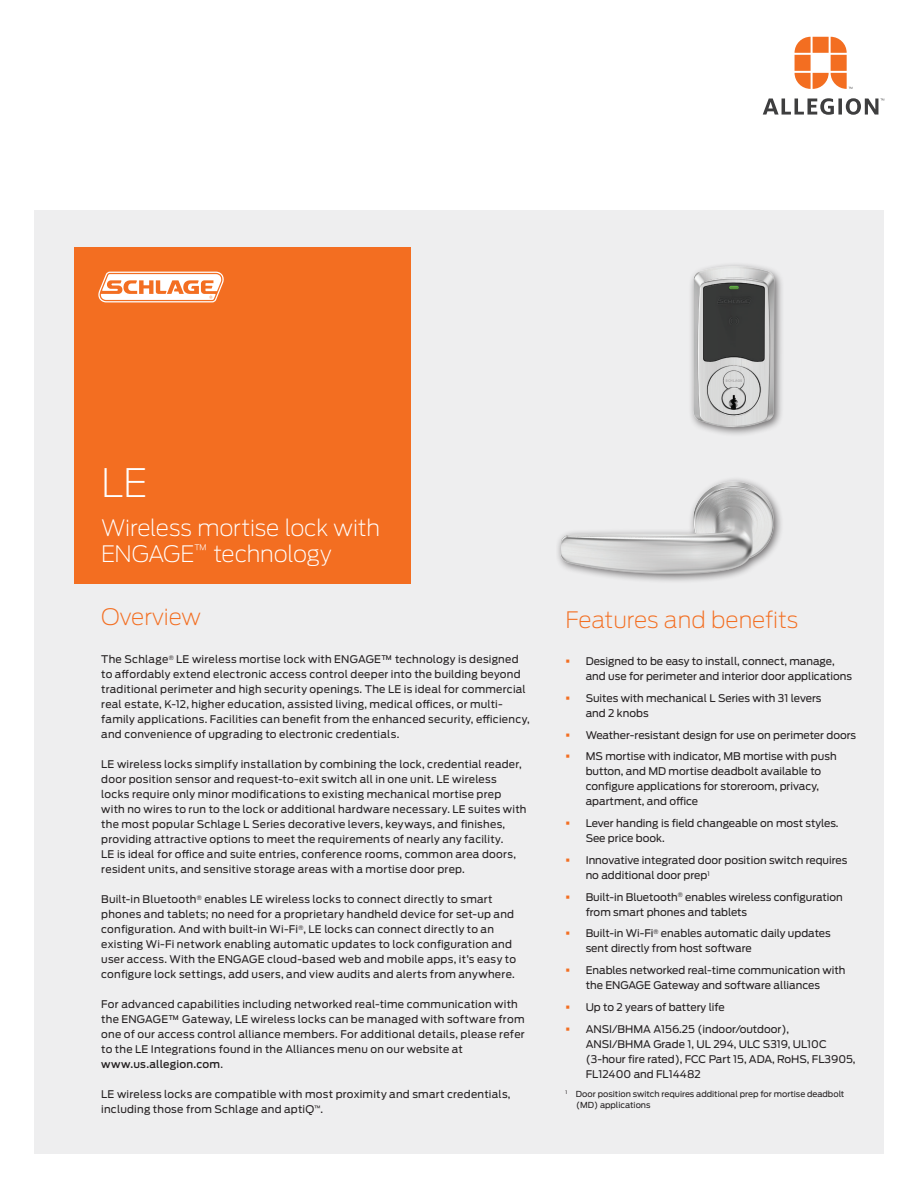
<style>
.page{position:relative;width:918px;height:1188px;background:#fff}
.page>*{position:absolute;margin:0;border:0;box-sizing:border-box;transform-origin:0 0}
.Headline_26_31pt{font:200 39px "Antenna";color:#fff}
.Headline_26_31pt-2{font:200 22.5px/25.5px "Antenna";letter-spacing:-.01em;color:#fff}
.Section_subhead_15_1{font:200 22.5px "Antenna";color:#f36e21}
.Body_text_8_5_12pt{font:10.5px/15px "Antenna";letter-spacing:.015em;color:#231f20}
.Body_text_8_5_12pt-2{font:10.5px "Antenna";letter-spacing:-.005em;color:#231f20}
.Note_with___5_5_7_5p{font:8.25px/11.2px "Antenna";color:#231f20}
.s1{font-weight:500}
.s2{color:#f36e21}
</style>
<div class="page">
<svg style="left:795px;top:37px;width:57px;height:52px"></svg>
<svg style="left:763px;top:98px;width:121px;height:17px"></svg>
<div style="left:34px;top:210px;width:850px;height:944px;background:#eeeeef"></div>
<img style="left:558px;top:264px;width:224px;height:317px">
<div style="left:74px;top:247px;width:337px;height:336px;background:#f36e21"></div>
<svg style="left:98px;top:272px;width:126px;height:30px"></svg>
<p class="Headline_26_31pt" style="left:101px;top:461px;width:48px">LE</p>
<p class="Headline_26_31pt-2" style="left:101px;top:515px;width:280px">Wireless mortise lock with<br>ENGAGE<sup>™</sup> technology</p>
<p class="Section_subhead_15_1" style="left:101px;top:604px;width:101px">Overview</p>
<p class="Body_text_8_5_12pt" style="left:101px;top:652px;width:430px">The Schlage<sup>®</sup> LE wireless mortise lock with ENGAGE™ technology is designed to affordably extend electronic access control deeper into the building beyond traditional perimeter and high security openings. The LE is ideal for commercial real estate, K-12, higher education, assisted living, medical offices, or multi&shy;family applications. Facilities can benefit from the enhanced security, efficiency, and convenience of upgrading to electronic credentials.</p>
<p class="Body_text_8_5_12pt" style="left:101px;top:757px;width:427px">LE wireless locks simplify installation by combining the lock, credential reader, door position sensor and request-to-exit switch all in one unit. LE wireless locks require only minor modifications to existing mechanical mortise prep with no wires to run to the lock or additional hardware necessary. LE suites with the most popular Schlage L Series decorative levers, keyways, and finishes, providing attractive options to meet the requirements of nearly any facility.<br>LE is ideal for office and suite entries, conference rooms, common area doors, resident units, and sensitive storage areas with a mortise door prep.</p>
<p class="Body_text_8_5_12pt" style="left:101px;top:892px;width:416px">Built-in Bluetooth<sup>®</sup> enables LE wireless locks to connect directly to smart phones and tablets; no need for a proprietary handheld device for set-up and configuration. And with built-in Wi-Fi<sup>®</sup>, LE locks can connect directly to an existing Wi-Fi network enabling automatic updates to lock configuration and user access. With the ENGAGE cloud-based web and mobile apps, it’s easy to configure lock settings, add users, and view audits and alerts from anywhere.</p>
<p class="Body_text_8_5_12pt" style="left:101px;top:997px;width:425px">For advanced capabilities including networked real-time communication with the ENGAGE™ Gateway, LE wireless locks can be managed with software from one of our access control alliance members. For additional details, please refer to the LE Integrations found in the Alliances menu on our website at <span class="s1">www.us.allegion.com</span>.</p>
<p class="Body_text_8_5_12pt" style="left:101px;top:1087px;width:411px">LE wireless locks are compatible with most proximity and smart credentials, including those from Schlage and aptiQ<sup>™</sup>.</p>
<p class="Section_subhead_15_1" style="left:565px;top:607px;width:234px">Features and benefits</p>
<p class="Body_text_8_5_12pt" style="left:586px;top:654px;width:268px;text-indent:-20px"><span class="s2">▪</span> Designed to be easy to install, connect, manage, and use for perimeter and interior door applications</p>
<p class="Body_text_8_5_12pt" style="left:586px;top:691px;width:237px;text-indent:-20px"><span class="s2">▪</span> Suites with mechanical L Series with 31 levers and 2 knobs</p>
<p class="Body_text_8_5_12pt" style="left:565px;top:727px;width:292px"><span class="s2">▪</span> Weather-resistant design for use on perimeter doors</p>
<p class="Body_text_8_5_12pt" style="left:586px;top:749px;width:253px;text-indent:-20px"><span class="s2">▪</span> MS mortise with indicator, MB mortise with push button, and MD mortise deadbolt available to configure applications for storeroom, privacy, apartment, and office</p>
<p class="Body_text_8_5_12pt" style="left:586px;top:816px;width:254px;text-indent:-20px"><span class="s2">▪</span> Lever handing is field changeable on most styles.<br>See price book.</p>
<p class="Body_text_8_5_12pt" style="left:586px;top:853px;width:263px;text-indent:-20px"><span class="s2">▪</span> Innovative integrated door position switch requires no additional door prep<sup>1</sup></p>
<p class="Body_text_8_5_12pt" style="left:586px;top:889px;width:259px;text-indent:-20px"><span class="s2">▪</span> Built-in Bluetooth<sup>®</sup> enables wireless configuration from smart phones and tablets</p>
<p class="Body_text_8_5_12pt" style="left:586px;top:926px;width:247px;text-indent:-20px"><span class="s2">▪</span> Built-in Wi-Fi<sup>®</sup> enables automatic daily updates sent directly from host software</p>
<p class="Body_text_8_5_12pt" style="left:565px;top:963px;width:282px;text-align:center"><span class="s2">▪</span> Enables networked real-time communication with the ENGAGE Gateway and software alliances</p>
<p class="Body_text_8_5_12pt-2" style="left:565px;top:1001px;width:161px"><span class="s2">▪</span> Up to 2 years of battery life</p>
<p class="Body_text_8_5_12pt" style="left:586px;top:1021px;width:271px;text-indent:-20px"><span class="s2">▪</span> ANSI/BHMA A156.25 (indoor/outdoor), ANSI/BHMA Grade 1, UL 294, ULC S319, UL10C (3-hour fire rated), FCC Part 15, ADA, RoHS, FL3905, FL12400 and FL14482</p>
<p class="Note_with___5_5_7_5p" style="left:576px;top:1088px;width:270px;text-indent:-11px"><sup>1</sup> Door position switch requires additional prep for mortise deadbolt (MD) applications</p>
</div>
